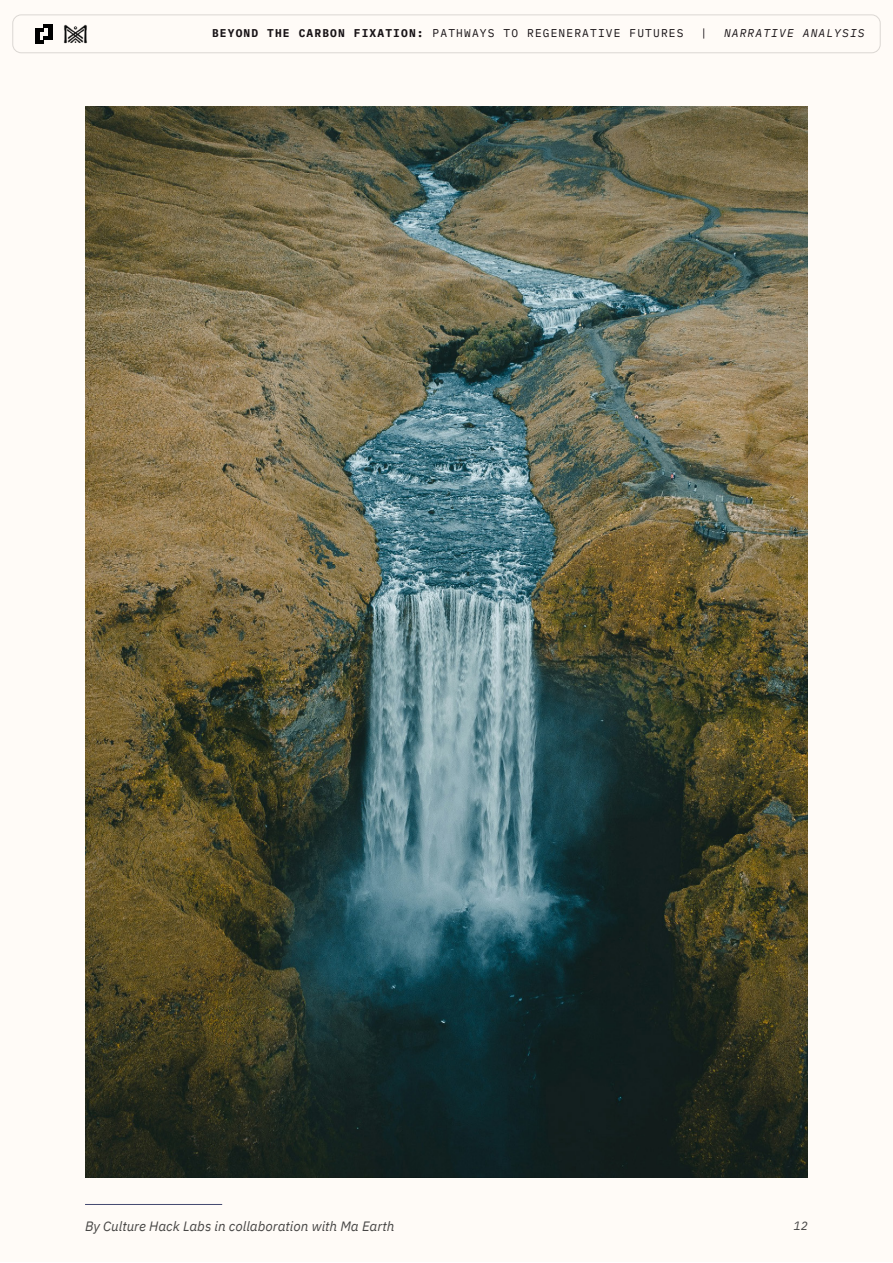
<style>
.page{position:relative;width:893px;height:1263px;background:#fff}
.page>*{position:absolute;margin:0;border:0;box-sizing:border-box;transform-origin:0 0}
.t1{font:italic 13.5px "IBM Plex Sans";color:#474645}
.t2{font:italic 12px "IBM Plex Sans";color:#454444}
.t3{font:11.25px "IBM Plex Mono";letter-spacing:.1em;color:#181316}
.t4{font:italic 11.25px "IBM Plex Mono";letter-spacing:.1em;color:#181316}
.s1{font-weight:700}
</style>
<div class="page">
<div style="left:1px;top:1px;width:892px;height:1261px;background:#fffbf7"></div>
<hr style="left:85px;top:1204px;width:137px;height:1px;background:#444971">
<div style="left:12px;top:15px;width:869px;height:38px;border:1px solid #dbd7d3;border-radius:9px"></div>
<div style="left:48px;top:24px;width:5px;height:16px;background:#000"></div>
<div style="left:35px;top:28px;width:5px;height:15px;background:#000"></div>
<svg style="left:40px;top:24px;width:8px;height:19px"></svg>
<img style="left:63px;top:24px;width:24px;height:20px">
<img style="left:85px;top:106px;width:723px;height:1072px">
<p class="t3" style="left:212px;top:25px;width:473px"><span class="s1">BEYOND THE CARBON FIXATION:</span> PATHWAYS TO REGENERATIVE FUTURES</p>
<p class="t3" style="left:700px;top:25px;width:8px">|</p>
<p class="t4" style="left:724px;top:25px;width:142px">NARRATIVE ANALYSIS</p>
<p class="t1" style="left:85px;top:1216px;width:311px">By Culture Hack Labs in collaboration with Ma Earth</p>
<p class="t2" style="left:793px;top:1216px;width:16px">12</p>
</div>
